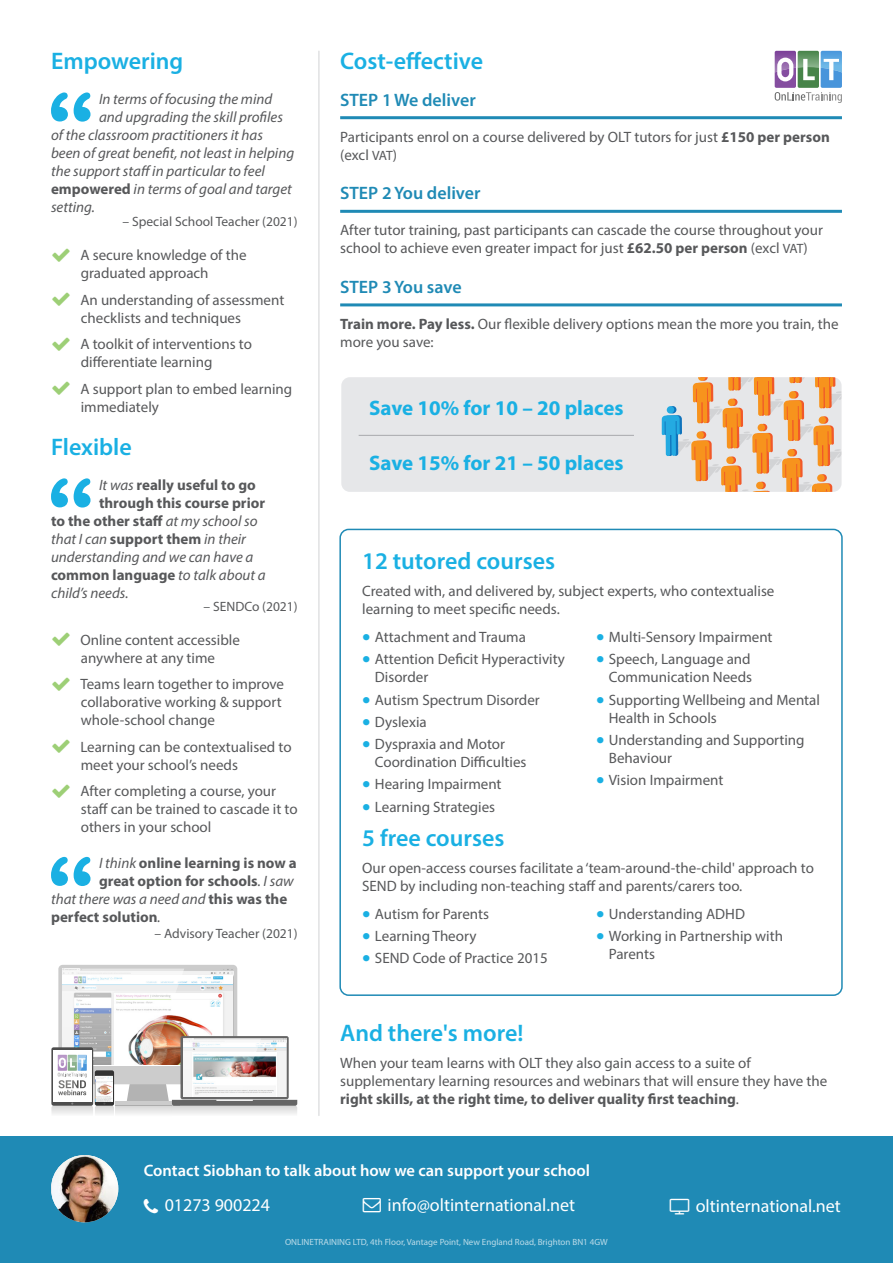
<style>
.page{position:relative;width:893px;height:1263px;background:#fff}
.page>*{position:absolute;margin:0;border:0;box-sizing:border-box;transform-origin:0 0}
.t1{font:600 24px "Myriad Pro";color:#1ab0e3}
.t2{font:700 21px "Myriad Pro";color:#1ab0e3}
.t3{font:18px "Myriad Pro";color:#fff}
.t4{font:600 18px "Myriad Pro";color:#1f8ab5}
.t5{font:600 16.5px "Myriad Pro";color:#fff}
.t6{font:15px/18px "Myriad Pro";color:#57585a}
.t7{font:italic 15px "Myriad Pro";color:#57585a}
.t8{font:700 15px "Myriad Pro";color:#57585a}
.t9{font:13.5px "Myriad Pro";color:#57585a}
.t10{font:9px "Myriad Pro";color:#bcdce9}
.s1{font-weight:700;font-style:normal}
.s2{font-weight:400;font-style:italic}
.s3{font-weight:700}
.s4{font-size:13.5px}
.s5{font-size:30px;color:#1ab0e3}
</style>
<div class="page">
<div style="left:339px;top:529px;width:504px;height:467px;border:2px solid #1f8ab5;border-radius:9px"></div>
<div style="left:0;top:1137px;width:893px;height:126px;background:#1f8ab5"></div>
<img style="left:51px;top:1155px;width:67px;height:67px;border-radius:33px">
<svg style="left:51px;top:92px;width:40px;height:30px"></svg>
<svg style="left:51px;top:478px;width:40px;height:29px"></svg>
<svg style="left:51px;top:857px;width:40px;height:29px"></svg>
<hr style="left:319px;top:51px;width:1px;height:1064px;background:#d1d2d4">
<svg style="left:775px;top:51px;width:67px;height:52px"></svg>
<hr style="left:340px;top:116px;width:502px;height:3px;background:#1f8ab5">
<hr style="left:340px;top:210px;width:502px;height:3px;background:#1f8ab5">
<hr style="left:340px;top:303px;width:502px;height:3px;background:#1f8ab5">
<div style="left:58px;top:965px;width:179px;height:100px;background:#ccc;border-radius:4px"></div>
<img style="left:51px;top:968px;width:246px;height:146px">
<div style="left:341px;top:377px;width:501px;height:115px;background:#e6e7e9;border-radius:9px"></div>
<svg style="left:661px;top:377px;width:181px;height:115px"></svg>
<hr style="left:359px;top:435px;width:275px;height:1px;background:#a8a9ad">
<p class="t1" style="left:51px;top:46px;width:134px">Empowering</p>
<p class="t7" style="left:99px;top:89px;width:175px">In terms of focusing the mind</p>
<p class="t7" style="left:99px;top:107px;width:185px">and upgrading the skill profiles</p>
<p class="t7" style="left:51px;top:125px;width:214px">of the classroom practitioners it has</p>
<p class="t7" style="left:51px;top:143px;width:245px">been of great benefit, not least in helping</p>
<p class="t7" style="left:51px;top:161px;width:215px">the support staff in particular to feel</p>
<p class="t7" style="left:51px;top:179px;width:242px"><span class="s1">empowered</span> in terms of goal and target</p>
<p class="t7" style="left:51px;top:197px;width:46px">setting.</p>
<p class="t9" style="left:123px;top:213px;width:177px">– Special School Teacher (2021)</p>
<p class="t6" style="left:80px;top:246px;width:168px">A secure knowledge of the graduated approach</p>
<p class="t6" style="left:80px;top:290px;width:205px">An understanding of assessment checklists and techniques</p>
<p class="t6" style="left:80px;top:335px;width:173px">A toolkit of interventions to differentiate learning</p>
<p class="t6" style="left:80px;top:379px;width:213px">A support plan to embed learning immediately</p>
<p class="t1" style="left:51px;top:432px;width:82px">Flexible</p>
<p class="t8" style="left:99px;top:475px;width:158px"><span class="s2">It was</span> really useful to go</p>
<p class="t8" style="left:99px;top:493px;width:168px">through this course prior</p>
<p class="t8" style="left:51px;top:511px;width:208px">to the other staff <span class="s2">at my school so</span></p>
<p class="t7" style="left:51px;top:529px;width:197px">that I can <span class="s1">support them</span> in their</p>
<p class="t7" style="left:51px;top:547px;width:204px">understanding and we can have a</p>
<p class="t8" style="left:51px;top:565px;width:216px">common language <span class="s2">to talk about a</span></p>
<p class="t7" style="left:51px;top:583px;width:79px">child’s needs.</p>
<p class="t9" style="left:204px;top:598px;width:96px">– SENDCo (2021)</p>
<p class="t6" style="left:80px;top:630px;width:161px">Online content accessible anywhere at any time</p>
<p class="t6" style="left:80px;top:675px;width:205px">Teams learn together to improve collaborative working &amp; support whole-school change</p>
<p class="t6" style="left:80px;top:737px;width:213px">Learning can be contextualised to meet your school’s needs</p>
<p class="t6" style="left:80px;top:782px;width:219px">After completing a course, your staff can be trained to cascade it to others in your school</p>
<p class="t8" style="left:99px;top:853px;width:199px"><span class="s2">I think</span> online learning is now a</p>
<p class="t8" style="left:99px;top:871px;width:196px">great option for schools<span class="s2">. I saw</span></p>
<p class="t7" style="left:51px;top:890px;width:238px">that there was a need and <span class="s1">this was the</span></p>
<p class="t8" style="left:51px;top:907px;width:111px">perfect solution<span class="s2">.</span></p>
<p class="t9" style="left:155px;top:925px;width:145px">– Advisory Teacher (2021)</p>
<p class="t1" style="left:340px;top:45px;width:144px">Cost-effective</p>
<p class="t4" style="left:340px;top:88px;width:137px">STEP 1We deliver</p>
<p class="t6" style="left:340px;top:127px;width:491px">Participants enrol on a course delivered by OLT tutors for just <span class="s3">£150 per person </span>(excl <span class="s4">VAT</span>)</p>
<p class="t4" style="left:340px;top:182px;width:142px">STEP 2You deliver</p>
<p class="t6" style="left:340px;top:221px;width:484px">After tutor training, past participants can cascade the course throughout your school to achieve even greater impact for just <span class="s3">£62.50 per person</span> (excl <span class="s4">VAT</span>)</p>
<p class="t4" style="left:340px;top:275px;width:123px">STEP 3You save</p>
<p class="t6" style="left:340px;top:314px;width:500px"><span class="s3">Train more. Pay less.</span> Our flexible delivery options mean the more you train, the more you save:</p>
<p class="t2" style="left:369px;top:394px;width:256px">Save 10% for 10 – 20 places</p>
<p class="t2" style="left:369px;top:449px;width:256px">Save 15% for 21 – 50 places</p>
<p class="t1" style="left:362px;top:546px;width:194px">12 tutored courses</p>
<p class="t6" style="left:362px;top:582px;width:414px">Created with, and delivered by, subject experts, who contextualise learning to meet specific needs.</p>
<p class="t6" style="left:362px;top:628px;width:165px"><span class="s5">•</span> Attachment and Trauma</p>
<p class="t6" style="left:375px;top:650px;width:192px;text-indent:-13px"><span class="s5">•</span> Attention Deficit Hyperactivity<br>Disorder</p>
<p class="t6" style="left:362px;top:690px;width:179px"><span class="s5">•</span> Autism Spectrum Disorder</p>
<p class="t6" style="left:362px;top:713px;width:66px"><span class="s5">•</span> Dyslexia</p>
<p class="t6" style="left:375px;top:735px;width:153px;text-indent:-13px"><span class="s5">•</span> Dyspraxia and Motor<br>Coordination Difficulties</p>
<p class="t6" style="left:362px;top:775px;width:141px"><span class="s5">•</span> Hearing Impairment</p>
<p class="t6" style="left:362px;top:797px;width:135px"><span class="s5">•</span> Learning Strategies</p>
<p class="t6" style="left:596px;top:628px;width:178px"><span class="s5">•</span> Multi-Sensory Impairment</p>
<p class="t6" style="left:596px;top:650px;width:158px;text-align:right"><span class="s5">•</span> Speech, Language and<br>Communication Needs</p>
<p class="t6" style="left:609px;top:690px;width:213px;text-indent:-13px"><span class="s5">•</span> Supporting Wellbeing and Mental<br>Health in Schools</p>
<p class="t6" style="left:609px;top:731px;width:197px;text-indent:-13px"><span class="s5">•</span> Understanding and Supporting<br>Behaviour</p>
<p class="t6" style="left:596px;top:771px;width:129px"><span class="s5">•</span> Vision Impairment</p>
<p class="t1" style="left:362px;top:822px;width:144px">5 free courses</p>
<p class="t6" style="left:362px;top:858px;width:453px">Our open-access courses facilitate a ‘team-around-the-child' approach to<br>SEND by including non-teaching staff and parents/carers too.</p>
<p class="t6" style="left:362px;top:904px;width:128px"><span class="s5">•</span> Autism for Parents</p>
<p class="t6" style="left:362px;top:926px;width:116px"><span class="s5">•</span> Learning Theory</p>
<p class="t6" style="left:362px;top:949px;width:187px"><span class="s5">•</span> SEND Code of Practice 2015</p>
<p class="t6" style="left:596px;top:904px;width:150px"><span class="s5">•</span> Understanding ADHD</p>
<p class="t6" style="left:609px;top:926px;width:176px;text-indent:-13px"><span class="s5">•</span> Working in Partnership with<br>Parents</p>
<p class="t1" style="left:340px;top:1017px;width:185px">And there's more!</p>
<p class="t6" style="left:340px;top:1054px;width:489px">When your team learns with OLT they also gain access to a suite of supplementary learning resources and webinars that will ensure they have the <span class="s3">right skills, at the right time, to deliver quality first teaching</span>.</p>
<p class="t5" style="left:144px;top:1160px;width:448px">Contact Siobhan to talk about how we can support your school</p>
<p class="t3" style="left:165px;top:1194px;width:107px">01273 900224</p>
<p class="t3" style="left:388px;top:1194px;width:189px">info@oltinternational.net</p>
<p class="t3" style="left:670px;top:1195px;width:173px">● oltinternational.net</p>
<p class="t10" style="left:285px;top:1236px;width:324px">ONLINETRAINING LTD, 4th Floor, Vantage Point, New England Road, Brighton BN1 4GW</p>
</div>
